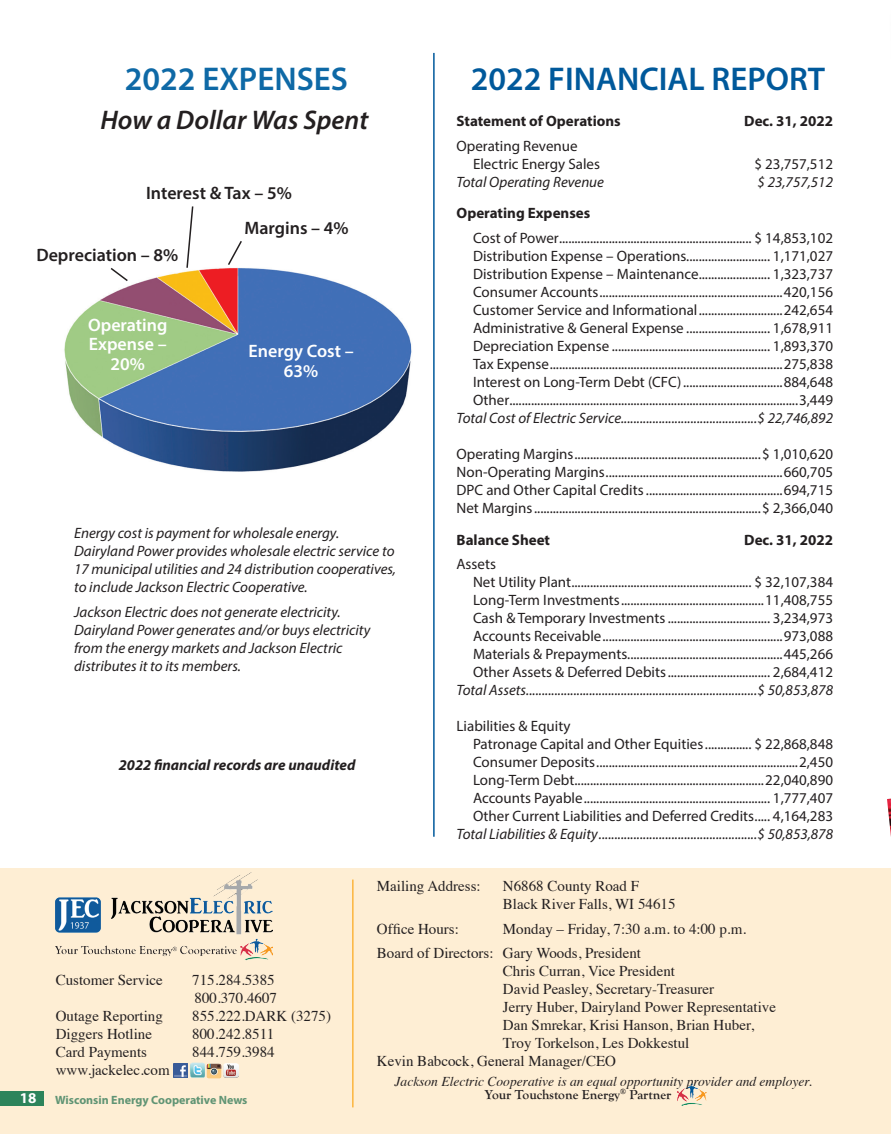
<style>
.page{position:relative;width:891px;height:1134px;background:#fff}
.page>*{position:absolute;margin:0;border:0;box-sizing:border-box;transform-origin:0 0}
.t1{font:600 33px "Myriad Pro";color:#00599b}
.t2{font:600 33px "Myriad Pro";color:#0e69a6}
.t3{font:italic 600 27px "Myriad Pro";color:#231f20}
.t4{font:600 18px "Myriad Pro";color:#231f20}
.t5{font:600 18px/19.5px "Myriad Pro";color:#fff;text-align:center}
.t6{font:15px/18px "Myriad Pro";color:#231f20;text-align:justify}
.t7{font:italic 15px/18px "Myriad Pro";color:#231f20}
.Local_-_body_text{font:15px "Times";color:#231f20}
.t8{font:700 15px "Myriad Pro";color:#231f20}
.t9{font:italic 700 15px "Myriad Pro";color:#231f20}
.t10{font:700 15px "Myriad Pro";color:#fff}
.Local_-_body_text-2{font:italic 13.5px "Times";color:#231f20}
.Body_text{font:700 13.5px "Goudy Old Style T";color:#231f20}
.t11{font:700 12px "Myriad Pro";color:#609474}
</style>
<div class="page">
<svg style="left:887px;top:798px;width:4px;height:39px"></svg>
<img style="left:64px;top:268px;width:348px;height:204px">
<div style="left:0;top:868px;width:891px;height:266px;background:#feeed4"></div>
<hr style="left:352px;top:880px;width:2px;height:227px;background:#fcb53d">
<img style="left:677px;top:1083px;width:30px;height:23px">
<img style="left:174px;top:1063px;width:14px;height:14px">
<img style="left:191px;top:1063px;width:14px;height:15px">
<img style="left:206px;top:1063px;width:16px;height:16px">
<img style="left:223px;top:1063px;width:15px;height:15px">
<img style="left:56px;top:873px;width:216px;height:88px">
<div style="left:0;top:1091px;width:43px;height:14px;background:#2d845b"></div>
<svg style="left:228px;top:241px;width:14px;height:24px"></svg>
<svg style="left:185px;top:206px;width:9px;height:63px"></svg>
<svg style="left:109px;top:268px;width:20px;height:15px"></svg>
<hr style="left:433px;top:53px;width:2px;height:784px;background:#00599b">
<p class="t2" style="left:125px;top:58px;width:225px">2022 EXPENSES</p>
<p class="t3" style="left:100px;top:103px;width:269px">How a Dollar Was Spent</p>
<p class="t4" style="left:146px;top:181px;width:147px">Interest &amp; Tax – 5%</p>
<p class="t4" style="left:244px;top:217px;width:106px">Margins – 4%</p>
<p class="t4" style="left:36px;top:243px;width:143px">Depreciation – 8%</p>
<p class="t5" style="left:88px;top:314px;width:81px;text-align:left">Operating<br>Expense –</p>
<p class="t5" style="left:111px;top:353px;width:36px">20%</p>
<p class="t5" style="left:249px;top:341px;width:107px">Energy Cost –<br>63%</p>
<p class="t7" style="left:74px;top:524px;width:324px">Energy cost is payment for wholesale energy.<br>Dairyland Power provides wholesale electric service to 17 municipal utilities and 24 distribution cooperatives, to include Jackson Electric Cooperative.</p>
<p class="t7" style="left:74px;top:602px;width:298px">Jackson Electric does not generate electricity.<br>Dairyland Power generates and/or buys electricity from the energy markets and Jackson Electric distributes it to its members.</p>
<p class="t9" style="left:119px;top:756px;width:238px">2022 financial records are unaudited</p>
<p class="t1" style="left:471px;top:58px;width:356px">2022 FINANCIAL REPORT</p>
<p class="t8" style="left:457px;top:111px;width:166px">Statement of Operations</p>
<p class="t8" style="left:744px;top:111px;width:90px">Dec. 31, 2022</p>
<p class="t6" style="left:473px;top:137px;width:128px;text-indent:-16px">Operating Revenue<br>Electric Energy Sales</p>
<p class="t6" style="left:754px;top:155px;width:80px">$ 23,757,512</p>
<p class="t7" style="left:457px;top:173px;width:149px">Total Operating Revenue</p>
<p class="t7" style="left:758px;top:173px;width:77px">$ 23,757,512</p>
<p class="t8" style="left:457px;top:204px;width:135px">Operating Expenses</p>
<p class="t6" style="left:473px;top:229px;width:362px">Cost of Power.............................................................. $ 14,853,102</p>
<p class="t6" style="left:473px;top:247px;width:362px">Distribution Expense – Operations........................... 1,171,027<br>Distribution Expense – Maintenance....................... 1,323,737<br>Consumer Accounts...........................................................420,156</p>
<p class="t6" style="left:473px;top:301px;width:362px">Customer Service and Informational...........................242,654<br>Administrative &amp; General Expense ........................... 1,678,911</p>
<p class="t6" style="left:473px;top:337px;width:362px">Depreciation Expense ................................................... 1,893,370<br>Tax Expense...........................................................................275,838<br>Interest on Long-Term Debt (CFC)................................884,648<br>Other.............................................................................................3,449</p>
<p class="t7" style="left:457px;top:409px;width:378px">Total Cost of Electric Service...........................................$ 22,746,892</p>
<p class="t6" style="left:457px;top:445px;width:378px">Operating Margins............................................................$ 1,010,620<br>Non-Operating Margins.........................................................660,705<br>DPC and Other Capital Credits............................................694,715<br>Net Margins.........................................................................$ 2,366,040</p>
<p class="t8" style="left:457px;top:530px;width:95px">Balance Sheet</p>
<p class="t8" style="left:744px;top:530px;width:90px">Dec. 31, 2022</p>
<p class="t6" style="left:457px;top:555px;width:41px">Assets</p>
<p class="t6" style="left:473px;top:573px;width:362px">Net Utility Plant.......................................................... $ 32,107,384</p>
<p class="t6" style="left:473px;top:591px;width:362px">Long-Term Investments..............................................11,408,755</p>
<p class="t6" style="left:473px;top:609px;width:362px">Cash &amp; Temporary Investments ................................. 3,234,973</p>
<p class="t6" style="left:473px;top:627px;width:362px">Accounts Receivable..........................................................973,088</p>
<p class="t6" style="left:473px;top:645px;width:362px">Materials &amp; Prepayments..................................................445,266</p>
<p class="t6" style="left:473px;top:663px;width:362px">Other Assets &amp; Deferred Debits................................. 2,684,412</p>
<p class="t7" style="left:457px;top:681px;width:378px">Total Assets.........................................................................$ 50,853,878</p>
<p class="t6" style="left:457px;top:717px;width:115px">Liabilities &amp; Equity</p>
<p class="t6" style="left:473px;top:735px;width:362px">Patronage Capital and Other Equities............... $ 22,868,848</p>
<p class="t6" style="left:473px;top:753px;width:362px">Consumer Deposits.................................................................2,450</p>
<p class="t6" style="left:473px;top:771px;width:362px">Long-Term Debt.............................................................22,040,890</p>
<p class="t6" style="left:473px;top:789px;width:362px">Accounts Payable............................................................ 1,777,407</p>
<p class="t6" style="left:473px;top:807px;width:362px">Other Current Liabilities and Deferred Credits..... 4,164,283</p>
<p class="t7" style="left:457px;top:825px;width:378px">Total Liabilities &amp; Equity..................................................$ 50,853,878</p>
<p class="Local_-_body_text" style="left:56px;top:966px;width:109px">Customer Service</p>
<p class="Local_-_body_text" style="left:192px;top:966px;width:84px">715.284.5385</p>
<p class="Local_-_body_text" style="left:195px;top:984px;width:84px">800.370.4607</p>
<p class="Local_-_body_text" style="left:56px;top:1002px;width:109px">Outage Reporting</p>
<p class="Local_-_body_text" style="left:192px;top:1002px;width:140px">855.222.DARK (3275)</p>
<p class="Local_-_body_text" style="left:56px;top:1020px;width:98px">Diggers Hotline</p>
<p class="Local_-_body_text" style="left:192px;top:1020px;width:83px">800.242.8511</p>
<p class="Local_-_body_text" style="left:56px;top:1038px;width:93px">Card Payments</p>
<p class="Local_-_body_text" style="left:192px;top:1038px;width:84px">844.759.3984</p>
<p class="Local_-_body_text" style="left:56px;top:1056px;width:115px">www.jackelec.com</p>
<p class="t10" style="left:20px;top:1088px;width:18px">18</p>
<p class="t11" style="left:55px;top:1092px;width:194px">Wisconsin Energy Cooperative News</p>
<p class="Local_-_body_text" style="left:377px;top:872px;width:105px">Mailing Address:</p>
<p class="Local_-_body_text" style="left:503px;top:872px;width:138px">N6868 County Road F</p>
<p class="Local_-_body_text" style="left:503px;top:890px;width:174px">Black River Falls, WI 54615</p>
<p class="Local_-_body_text" style="left:377px;top:914px;width:84px">Office Hours:</p>
<p class="Local_-_body_text" style="left:503px;top:914px;width:245px">Monday – Friday, 7:30 a.m. to 4:00 p.m.</p>
<p class="Local_-_body_text" style="left:377px;top:939px;width:266px">Board of Directors: Gary Woods, President</p>
<p class="Local_-_body_text" style="left:503px;top:957px;width:174px">Chris Curran, Vice President</p>
<p class="Local_-_body_text" style="left:503px;top:975px;width:213px">David Peasley, Secretary-Treasurer</p>
<p class="Local_-_body_text" style="left:503px;top:993px;width:275px">Jerry Huber, Dairyland Power Representative</p>
<p class="Local_-_body_text" style="left:503px;top:1011px;width:253px">Dan Smrekar, Krisi Hanson, Brian Huber,</p>
<p class="Local_-_body_text" style="left:503px;top:1029px;width:188px">Troy Torkelson, Les Dokkestul</p>
<p class="Local_-_body_text" style="left:377px;top:1047px;width:241px">Kevin Babcock, General Manager/CEO</p>
<p class="Local_-_body_text-2" style="left:395px;top:1070px;width:419px">Jackson Electric Cooperative is an equal opportunity provider and employer.</p>
<p class="Body_text" style="left:485px;top:1087px;width:188px">Your Touchstone Energy<sup>®</sup> Partner</p>
</div>
